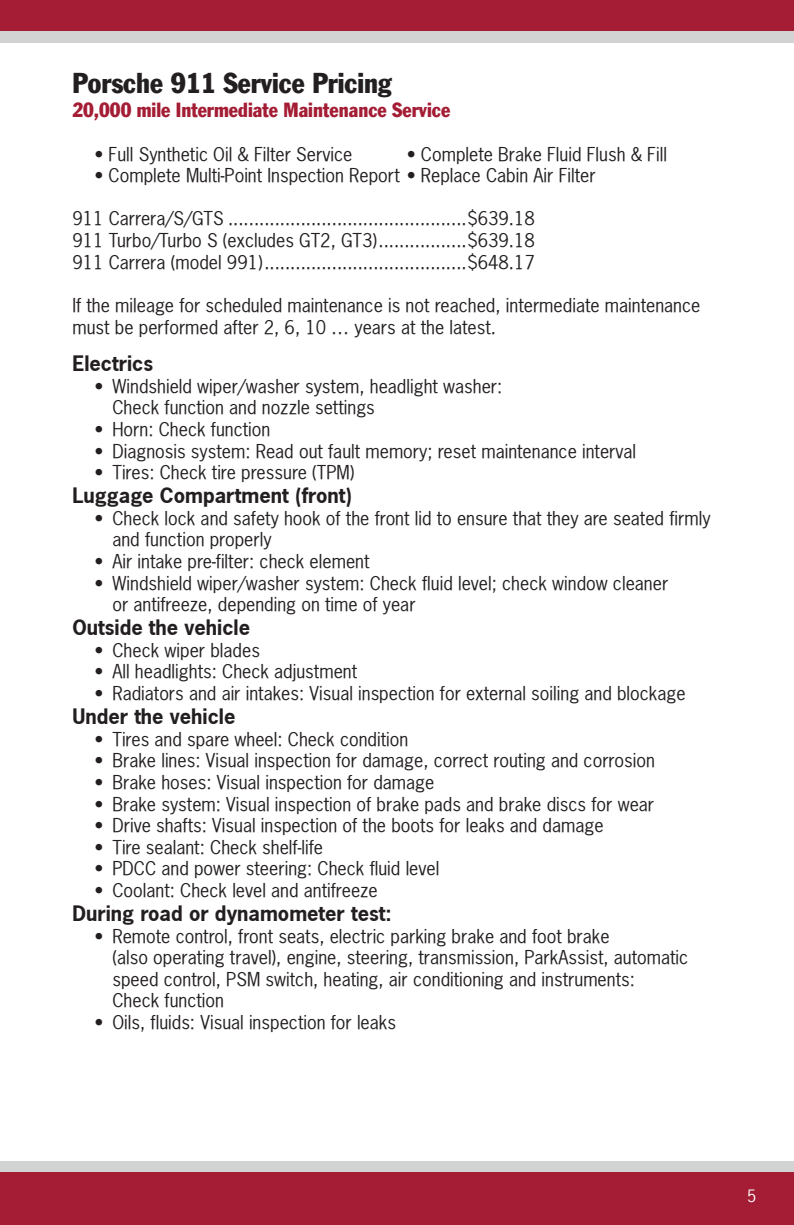
<style>
.page{position:relative;width:794px;height:1225px;background:#fff}
.page>*{position:absolute;margin:0;border:0;box-sizing:border-box;transform-origin:0 0}
.t1{font:condensed 28px "Porsche Franklin Gothic";color:#231f20}
.t2{font:700 20px "Porsche News Gothic";color:#231f20}
.t3{font:condensed 20px "Porsche Franklin Gothic";color:#a41d35}
.t4{font:18px/21.6px "Porsche News Gothic";color:#231f20}
.t5{font:16px "Porsche News Gothic";color:#fff}
</style>
<div class="page">
<div style="left:0;top:1161px;width:793px;height:43px;background:#d2d3d3"></div>
<div style="left:0;top:1172px;width:793px;height:52px;background:#a41d35"></div>
<div style="left:0;top:12px;width:793px;height:30px;background:#d2d3d3"></div>
<div style="left:0;top:0;width:793px;height:31px;background:#a41d35"></div>
<p class="t1" style="left:72px;top:66px;width:321px">Porsche 911 Service Pricing</p>
<p class="t3" style="left:72px;top:98px;width:379px">20,000 mile Intermediate Maintenance Service</p>
<p class="t4" style="left:94px;top:143px;width:259px">• Full Synthetic Oil &amp; Filter Service</p>
<p class="t4" style="left:406px;top:143px;width:262px">• Complete Brake Fluid Flush &amp; Fill</p>
<p class="t4" style="left:94px;top:164px;width:502px">• Complete Multi-Point Inspection Report • Replace Cabin Air Filter</p>
<p class="t4" style="left:72px;top:208px;width:464px">911 Carrera/S/GTS ..............................................$639.18</p>
<p class="t4" style="left:72px;top:229px;width:464px">911 Turbo/Turbo S (excludes GT2, GT3).................$639.18</p>
<p class="t4" style="left:72px;top:251px;width:464px">911 Carrera (model 991).......................................$648.17</p>
<p class="t4" style="left:72px;top:294px;width:629px">If the mileage for scheduled maintenance is not reached, intermediate maintenance must be performed after 2, 6, 10 … years at the latest.</p>
<p class="t2" style="left:72px;top:350px;width:82px">Electrics</p>
<p class="t4" style="left:112px;top:375px;width:391px;text-indent:-18px">• Windshield wiper/washer system, headlight washer:<br>Check function and nozzle settings</p>
<p class="t4" style="left:94px;top:418px;width:177px">• Horn: Check function</p>
<p class="t4" style="left:94px;top:440px;width:543px">• Diagnosis system: Read out fault memory; reset maintenance interval</p>
<p class="t4" style="left:94px;top:461px;width:262px">• Tires: Check tire pressure (TPM)</p>
<p class="t2" style="left:72px;top:482px;width:281px">Luggage Compartment (front)</p>
<p class="t4" style="left:112px;top:507px;width:599px;text-indent:-18px">• Check lock and safety hook of the front lid to ensure that they are seated firmly and function properly</p>
<p class="t4" style="left:94px;top:550px;width:276px">• Air intake pre-filter: check element</p>
<p class="t4" style="left:112px;top:572px;width:557px;text-indent:-18px">• Windshield wiper/washer system: Check fluid level; check window cleaner or antifreeze, depending on time of year</p>
<p class="t2" style="left:72px;top:614px;width:179px">Outside the vehicle</p>
<p class="t4" style="left:94px;top:639px;width:167px">• Check wiper blades</p>
<p class="t4" style="left:94px;top:660px;width:264px">• All headlights: Check adjustment</p>
<p class="t4" style="left:94px;top:682px;width:592px">• Radiators and air intakes: Visual inspection for external soiling and blockage</p>
<p class="t2" style="left:72px;top:703px;width:164px">Under the vehicle</p>
<p class="t4" style="left:94px;top:728px;width:315px">• Tires and spare wheel: Check condition</p>
<p class="t4" style="left:94px;top:749px;width:561px">• Brake lines: Visual inspection for damage, correct routing and corrosion</p>
<p class="t4" style="left:94px;top:771px;width:341px">• Brake hoses: Visual inspection for damage</p>
<p class="t4" style="left:94px;top:792px;width:561px">• Brake system: Visual inspection of brake pads and brake discs for wear</p>
<p class="t4" style="left:94px;top:814px;width:510px">• Drive shafts: Visual inspection of the boots for leaks and damage</p>
<p class="t4" style="left:94px;top:836px;width:230px">• Tire sealant: Check shelf-life</p>
<p class="t4" style="left:94px;top:857px;width:346px">• PDCC and power steering: Check fluid level</p>
<p class="t4" style="left:94px;top:879px;width:285px">• Coolant: Check level and antifreeze</p>
<p class="t2" style="left:72px;top:900px;width:321px">During road or dynamometer test:</p>
<p class="t4" style="left:112px;top:924px;width:577px;text-indent:-18px">• Remote control, front seats, electric parking brake and foot brake<br>(also operating travel), engine, steering, transmission, ParkAssist, automatic</p>
<p class="t4" style="left:112px;top:968px;width:524px">speed control, PSM switch, heating, air conditioning and instruments:</p>
<p class="t4" style="left:112px;top:989px;width:113px">Check function</p>
<p class="t4" style="left:94px;top:1011px;width:303px">• Oils, fluids: Visual inspection for leaks</p>
<p class="t5" style="left:747px;top:1185px;width:11px">5</p>
</div>
